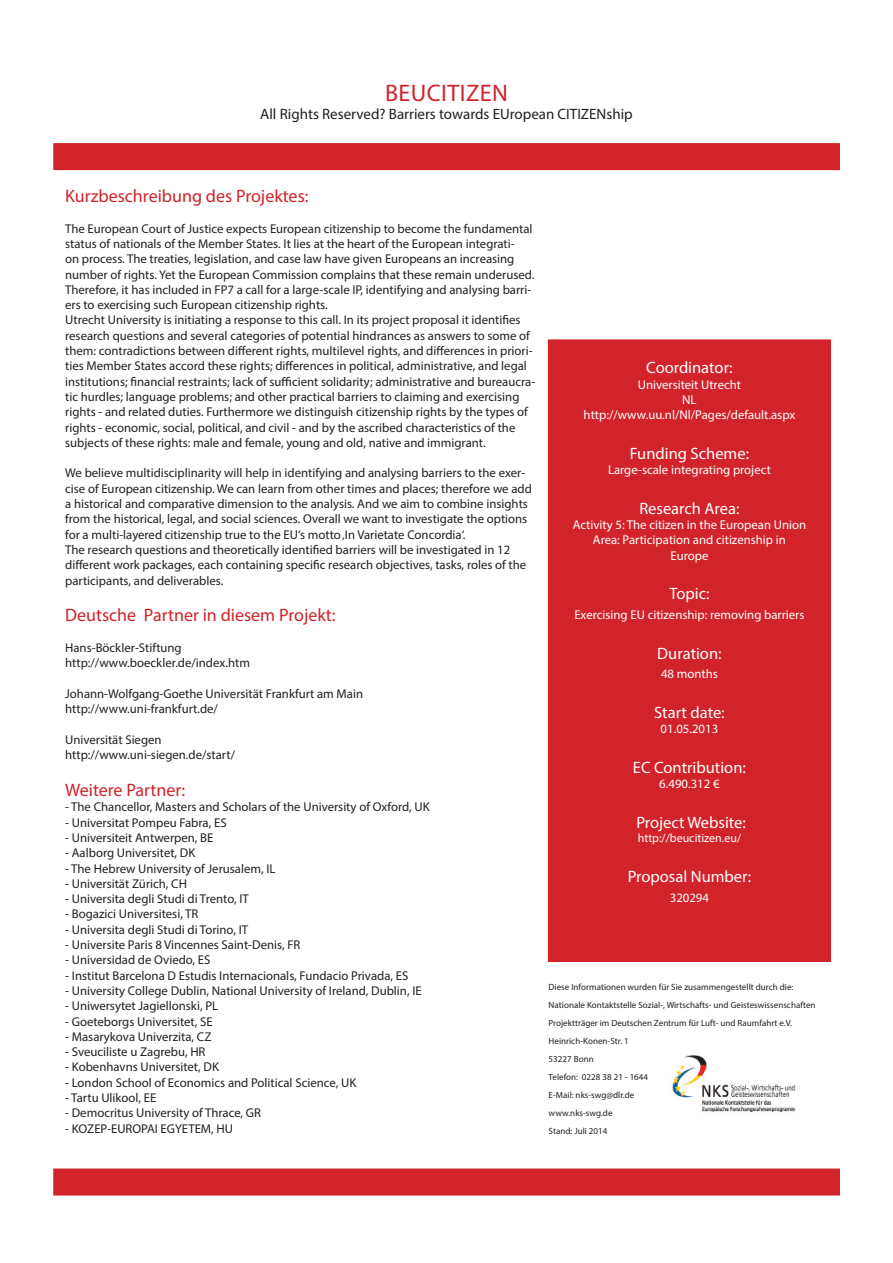
<style>
.page{position:relative;width:893px;height:1263px;background:#fff}
.page>*{position:absolute;margin:0;border:0;box-sizing:border-box;transform-origin:0 0}
.t1{font:24px "Myriad Pro";letter-spacing:.02em;color:#d2232a}
.t2{font:18px "Myriad Pro";color:#d2232a}
.t3{font:16.5px "Myriad Pro";color:#fff}
.t4{font:15px "Myriad Pro";color:#231f20}
.t5{font:12.75px/15.3px "Myriad Pro";color:#231f20}
.t6{font:12.75px/15.3px "Myriad Pro";color:#fff;text-align:center}
.t7{font:12px "Myriad Pro";color:#fff}
.t8{font:9px/18px "Myriad Pro";letter-spacing:.005em;color:#231f20}
</style>
<div class="page">
<div style="left:54px;top:144px;width:785px;height:25px;background:#d2232a"></div>
<div style="left:53px;top:143px;width:787px;height:27px;border:2px solid #d2232a"></div>
<div style="left:549px;top:340px;width:281px;height:621px;background:#d2232a"></div>
<div style="left:548px;top:339px;width:283px;height:623px;border:2px solid #d2232a"></div>
<div style="left:54px;top:1169px;width:785px;height:26px;background:#d2232a"></div>
<div style="left:53px;top:1169px;width:787px;height:27px;border:2px solid #d2232a"></div>
<img style="left:672px;top:1055px;width:124px;height:58px">
<h1 class="t1" style="left:385px;top:84px;width:124px">BEUCITIZEN</h1>
<p class="t4" style="left:260px;top:108px;width:374px">All Rights Reserved? Barriers towards EUropean CITIZENship</p>
<h2 class="t2" style="left:65px;top:189px;width:245px">Kurzbeschreibung des Projektes:</h2>
<p class="t5" style="left:65px;top:222px;width:472px">The European Court of Justice expects European citizenship to become the fundamental status of nationals of the Member States. It lies at the heart of the European integrati-<br>on process. The treaties, legislation, and case law have given Europeans an increasing number of rights. Yet the European Commission complains that these remain underused.<br>Therefore, it has included in FP7 a call for a large-scale IP, identifying and analysing barri&shy;ers to exercising such European citizenship rights.<br>Utrecht University is initiating a response to this call. In its project proposal it identifies research questions and several categories of potential hindrances as answers to some of them: contradictions between different rights, multilevel rights, and differences in priori&shy;ties Member States accord these rights; differences in political, administrative, and legal institutions; financial restraints; lack of sufficient solidarity; administrative and bureaucra&shy;tic hurdles; language problems; and other practical barriers to claiming and exercising rights - and related duties. Furthermore we distinguish citizenship rights by the types of rights - economic, social, political, and civil - and by the ascribed characteristics of the subjects of these rights: male and female, young and old, native and immigrant.</p>
<p class="t5" style="left:65px;top:466px;width:468px">We believe multidisciplinarity will help in identifying and analysing barriers to the exer&shy;cise of European citizenship. We can learn from other times and places; therefore we add a historical and comparative dimension to the analysis. And we aim to combine insights from the historical, legal, and social sciences. Overall we want to investigate the options for a multi-layered citizenship true to the EU‘s motto ‚In Varietate Concordia‘.<br>The research questions and theoretically identified barriers will be investigated in 12 different work packages, each containing specific research objectives, tasks, roles of the participants, and deliverables.</p>
<h2 class="t2" style="left:65px;top:609px;width:272px">Deutsche Partner in diesem Projekt:</h2>
<p class="t5" style="left:65px;top:641px;width:186px">Hans-Böckler-Stiftung http://www.boeckler.de/index.htm</p>
<p class="t5" style="left:65px;top:687px;width:299px">Johann-Wolfgang-Goethe Universität Frankfurt am Main http://www.uni-frankfurt.de/</p>
<p class="t5" style="left:65px;top:733px;width:171px">Universität Siegen http://www.uni-siegen.de/start/</p>
<h2 class="t2" style="left:65px;top:783px;width:122px">Weitere Partner:</h2>
<p class="t5" style="left:65px;top:800px;width:366px">- The Chancellor, Masters and Scholars of the University of Oxford, UK</p>
<p class="t5" style="left:65px;top:816px;width:163px">- Universitat Pompeu Fabra, ES</p>
<p class="t5" style="left:65px;top:831px;width:150px">- Universiteit Antwerpen, BE</p>
<p class="t5" style="left:65px;top:846px;width:132px">- Aalborg Universitet, DK</p>
<p class="t5" style="left:65px;top:861px;width:212px">- The Hebrew University of Jerusalem, IL</p>
<p class="t5" style="left:65px;top:877px;width:123px">- Universität Zürich, CH</p>
<p class="t5" style="left:65px;top:892px;width:185px">- Universita degli Studi di Trento, IT</p>
<p class="t5" style="left:65px;top:907px;width:135px">- Bogazici Universitesi, TR</p>
<p class="t5" style="left:65px;top:923px;width:184px">- Universita degli Studi di Torino, IT</p>
<p class="t5" style="left:65px;top:938px;width:237px">- Universite Paris 8 Vincennes Saint-Denis, FR</p>
<p class="t5" style="left:65px;top:953px;width:147px">- Universidad de Oviedo, ES</p>
<p class="t5" style="left:65px;top:969px;width:345px">- Institut Barcelona D Estudis Internacionals, Fundacio Privada, ES</p>
<p class="t5" style="left:65px;top:984px;width:358px">- University College Dublin, National University of Ireland, Dublin, IE</p>
<p class="t5" style="left:65px;top:999px;width:155px">- Uniwersytet Jagiellonski, PL</p>
<p class="t5" style="left:65px;top:1014px;width:149px">- Goeteborgs Universitet, SE</p>
<p class="t5" style="left:65px;top:1030px;width:148px">- Masarykova Univerzita, CZ</p>
<p class="t5" style="left:65px;top:1045px;width:142px">- Sveuciliste u Zagrebu, HR</p>
<p class="t5" style="left:65px;top:1060px;width:155px">- Kobenhavns Universitet, DK</p>
<p class="t5" style="left:65px;top:1076px;width:293px">- London School of Economics and Political Science, UK</p>
<p class="t5" style="left:65px;top:1091px;width:93px">- Tartu Ulikool, EE</p>
<p class="t5" style="left:65px;top:1106px;width:197px">- Democritus University of Thrace, GR</p>
<p class="t5" style="left:65px;top:1122px;width:169px">- KOZEP-EUROPAI EGYETEM, HU</p>
<p class="t3" style="left:646px;top:361px;width:88px">Coordinator:</p>
<p class="t6" style="left:583px;top:377px;width:213px">Universiteit Utrecht<br>NL http://www.uu.nl/Nl/Pages/default.aspx</p>
<p class="t3" style="left:630px;top:447px;width:121px">Funding Scheme:</p>
<p class="t6" style="left:608px;top:463px;width:164px">Large-scale integrating project</p>
<p class="t3" style="left:639px;top:502px;width:102px">Research Area:</p>
<p class="t6" style="left:573px;top:518px;width:235px">Activity 5: The citizen in the European Union<br>Area: Participation and citizenship in<br>Europe</p>
<p class="t3" style="left:669px;top:587px;width:42px">Topic:</p>
<p class="t6" style="left:574px;top:608px;width:232px">Exercising EU citizenship: removing barriers</p>
<p class="t3" style="left:657px;top:647px;width:66px">Duration:</p>
<p class="t6" style="left:661px;top:667px;width:58px">48 months</p>
<p class="t3" style="left:654px;top:706px;width:72px">Start date:</p>
<p class="t6" style="left:661px;top:722px;width:59px">01.05.2013</p>
<p class="t3" style="left:633px;top:761px;width:114px">EC Contribution:</p>
<p class="t6" style="left:659px;top:777px;width:62px">6.490.312 €</p>
<p class="t3" style="left:636px;top:816px;width:111px">Project Website:</p>
<p class="t7" style="left:638px;top:834px;width:105px">http://beucitizen.eu/</p>
<p class="t3" style="left:628px;top:870px;width:125px">Proposal Number:</p>
<p class="t6" style="left:670px;top:890px;width:41px">320294</p>
<p class="t8" style="left:549px;top:979px;width:269px">Diese Informationen wurden für Sie zusammengestellt durch die:<br>Nationale Kontaktstelle Sozial-, Wirtschafts- und Geisteswissenschaften Projektträger im Deutschen Zentrum für Luft- und Raumfahrt e.V.<br>Heinrich-Konen-Str. 1<br>53227 Bonn<br>Telefon: 0228 38 21 - 1644<br>E-Mail: nks-swg@dlr.de<br>www.nks-swg.de<br>Stand: Juli 2014</p>
</div>
